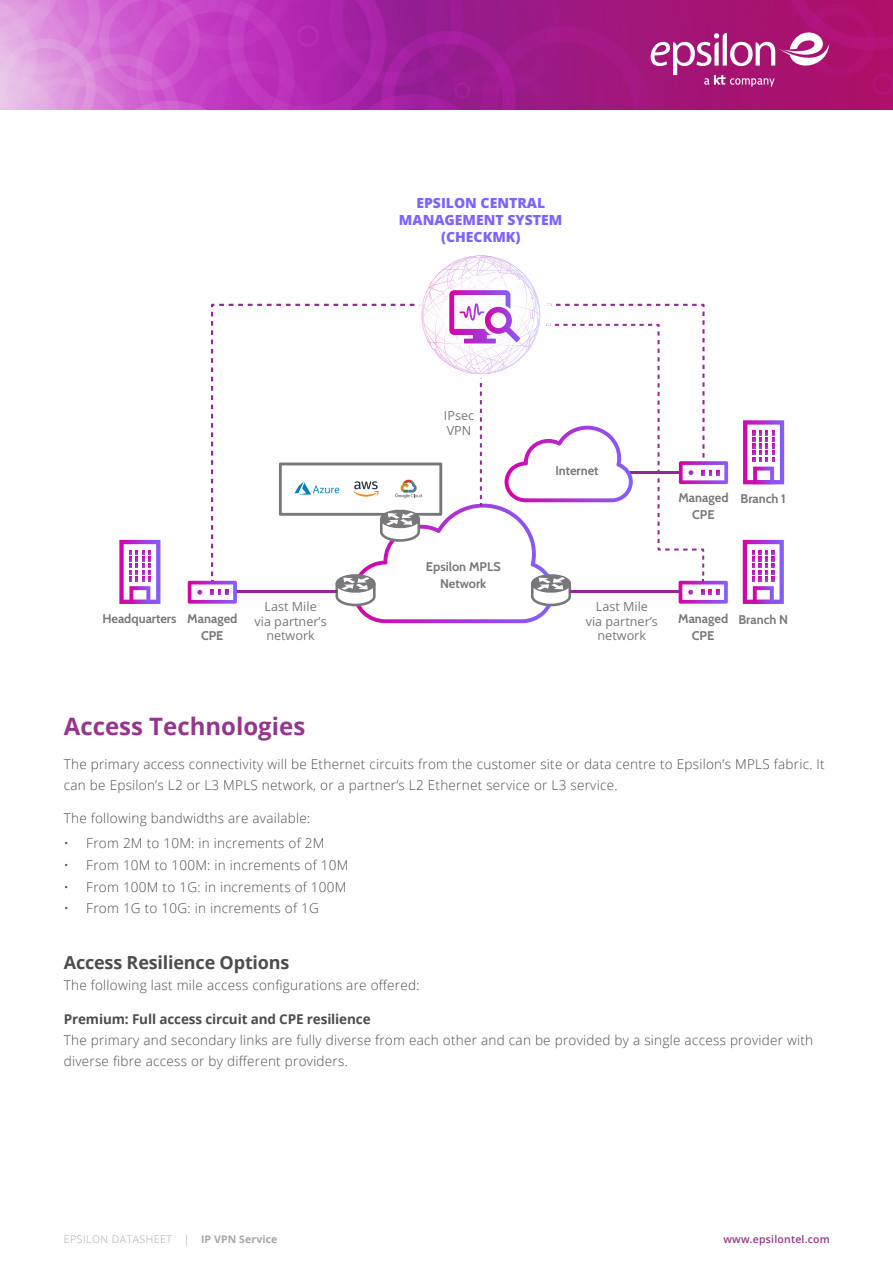
<style>
.page{position:relative;width:893px;height:1263px;background:#fff}
.page>*{position:absolute;margin:0;border:0;box-sizing:border-box;transform-origin:0 0}
.t1{font:700 24px "Open Sans";color:#95368e}
.t2{font:700 18px "Open Sans";letter-spacing:-.01em;color:#4d4d4f}
.t3{font:800 13.95px/17.4px "Open Sans";color:#8062ff;text-align:center}
.t4{font:300 13.5px/21px "Open Sans";letter-spacing:.02em;color:#4d4d4f}
.t5{font:700 13.5px "Open Sans";letter-spacing:-.01em;color:#4d4d4f}
.t6{font:700 12.6px/17.4px "Cabin";color:#78787b;text-align:center}
.t7{font:12.6px/14.5px "Open Sans";color:#78787b;text-align:center}
.t8{font:300 10.5px "Open Sans";letter-spacing:.05em;color:#a2a5aa}
.t9{font:600 10.5px "Open Sans";letter-spacing:.02em;color:#95368e}
.s1{font-weight:700}
</style>
<div class="page">
<img style="left:0;top:0;width:893px;height:109px">
<svg style="left:651px;top:32px;width:178px;height:55px"></svg>
<svg style="left:743px;top:540px;width:41px;height:64px"></svg>
<svg style="left:119px;top:540px;width:41px;height:64px"></svg>
<svg style="left:743px;top:420px;width:41px;height:64px"></svg>
<svg style="left:188px;top:256px;width:540px;height:367px"></svg>
<img style="left:453px;top:261px;width:67px;height:22px">
<img style="left:419px;top:288px;width:12px;height:24px">
<img style="left:451px;top:351px;width:36px;height:28px">
<p class="t3" style="left:399px;top:193px;width:165px">EPSILON CENTRAL<br>MANAGEMENT SYSTEM (CHECKMK)</p>
<p class="t7" style="left:444px;top:408px;width:32px;text-align:left">IPsec<br>VPN</p>
<p class="t6" style="left:426px;top:557px;width:76px">Epsilon MPLS<br>Network</p>
<p class="t6" style="left:555px;top:461px;width:45px">Internet</p>
<p class="t6" style="left:678px;top:488px;width:52px">Managed<br>CPE</p>
<p class="t6" style="left:740px;top:489px;width:47px">Branch 1</p>
<p class="t7" style="left:586px;top:599px;width:74px">Last Mile<br>via partner’s network</p>
<p class="t7" style="left:254px;top:599px;width:74px">Last Mile<br>via partner’s network</p>
<p class="t6" style="left:103px;top:609px;width:75px">Headquarters</p>
<p class="t6" style="left:738px;top:610px;width:51px">Branch N</p>
<p class="t6" style="left:187px;top:609px;width:52px">Managed<br>CPE</p>
<p class="t6" style="left:678px;top:609px;width:52px">Managed<br>CPE</p>
<h1 class="t1" style="left:64px;top:709px;width:243px">Access Technologies</h1>
<p class="t4" style="left:64px;top:753px;width:762px">The primary access connectivity will be Ethernet circuits from the customer site or data centre to Epsilon’s MPLS fabric. It can be Epsilon’s L2 or L3 MPLS network, or a partner’s L2 Ethernet service or L3 service.</p>
<p class="t4" style="left:64px;top:808px;width:248px">The following bandwidths are available:</p>
<p class="t4" style="left:64px;top:832px;width:262px">• From 2M to 10M: in increments of 2M</p>
<p class="t4" style="left:64px;top:854px;width:286px">• From 10M to 100M: in increments of 10M</p>
<p class="t4" style="left:64px;top:876px;width:284px">• From 100M to 1G: in increments of 100M</p>
<p class="t4" style="left:64px;top:898px;width:257px">• From 1G to 10G: in increments of 1G</p>
<h2 class="t2" style="left:64px;top:950px;width:227px">Access Resilience Options</h2>
<p class="t4" style="left:64px;top:974px;width:357px">The following last mile access configurations are offered:</p>
<p class="t5" style="left:64px;top:1009px;width:308px">Premium: Full access circuit and CPE resilience</p>
<p class="t4" style="left:64px;top:1029px;width:751px">The primary and secondary links are fully diverse from each other and can be provided by a single access provider with diverse fibre access or by different providers.</p>
<p class="t8" style="left:64px;top:1232px;width:215px">EPSILON DATASHEET | <span class="s1">IP VPN Service</span></p>
<p class="t9" style="left:723px;top:1232px;width:108px">www.epsilontel.com</p>
</div>
